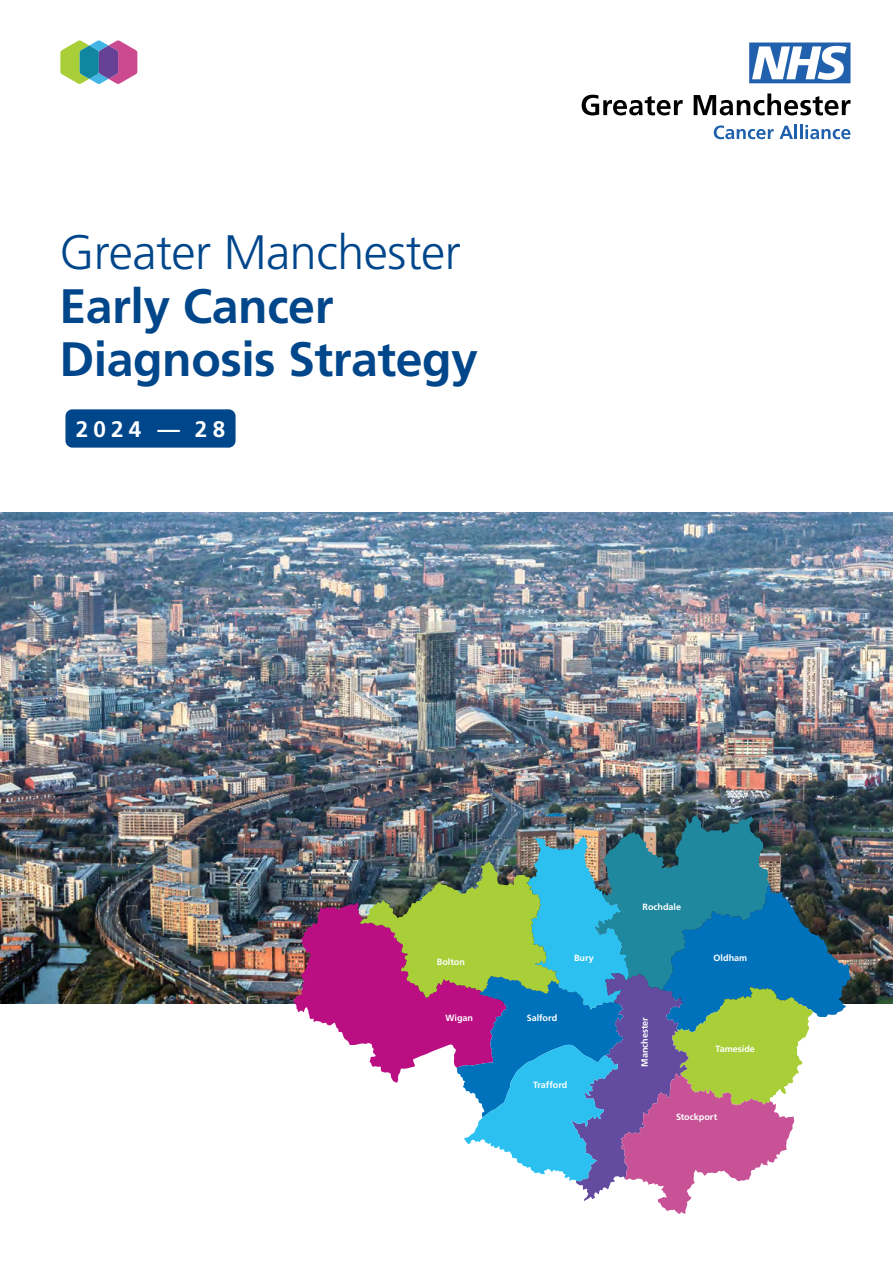
<style>
.page{position:relative;width:893px;height:1263px;background:#fff}
.page>*{position:absolute;margin:0;border:0;box-sizing:border-box;transform-origin:0 0}
.Cover_Title{font:700 48.3px/53.7px "Frutiger LT Std";letter-spacing:-.01em;color:#00468b}
.Cover_Title-2{font:700 22.5px "Frutiger LT Std";letter-spacing:.23em;color:#fff}
.t1{font:700 9px "Frutiger LT Std";color:#fff}
.s1{font-weight:300}
</style>
<div class="page">
<svg style="left:749px;top:43px;width:101px;height:40px"></svg>
<svg style="left:582px;top:95px;width:101px;height:20px"></svg>
<svg style="left:694px;top:94px;width:156px;height:21px"></svg>
<svg style="left:714px;top:125px;width:83px;height:14px"></svg>
<hr style="left:800px;top:125px;width:3px;height:14px;background:#2060ad">
<svg style="left:805px;top:125px;width:45px;height:14px"></svg>
<svg style="left:60px;top:40px;width:77px;height:44px"></svg>
<div style="left:65px;top:409px;width:171px;height:39px;background:#00468b;border-radius:7px"></div>
<img style="left:0;top:512px;width:893px;height:491px">
<img style="left:293px;top:814px;width:557px;height:400px">
<p class="Cover_Title" style="left:60px;top:226px;width:420px"><span class="s1">Greater Manchester<br></span>Early Cancer<br>Diagnosis Strategy</p>
<p class="Cover_Title-2" style="left:76px;top:416px;width:151px">2024 –28</p>
<p class="t1" style="left:437px;top:957px;width:30px">Bolton</p>
<p class="t1" style="left:445px;top:1013px;width:29px">Wigan</p>
<p class="t1" style="left:574px;top:953px;width:21px">Bury</p>
<p class="t1" style="left:643px;top:901px;width:40px">Rochdale</p>
<p class="t1" style="left:527px;top:1012px;width:32px">Salford</p>
<p class="t1" style="left:639px;top:1067px;width:51px;rotate:-90deg">Manchester</p>
<p class="t1" style="left:533px;top:1079px;width:36px">Trafford</p>
<p class="t1" style="left:714px;top:952px;width:35px">Oldham</p>
<p class="t1" style="left:715px;top:1043px;width:41px">Tameside</p>
<p class="t1" style="left:676px;top:1112px;width:43px">Stockport</p>
</div>
